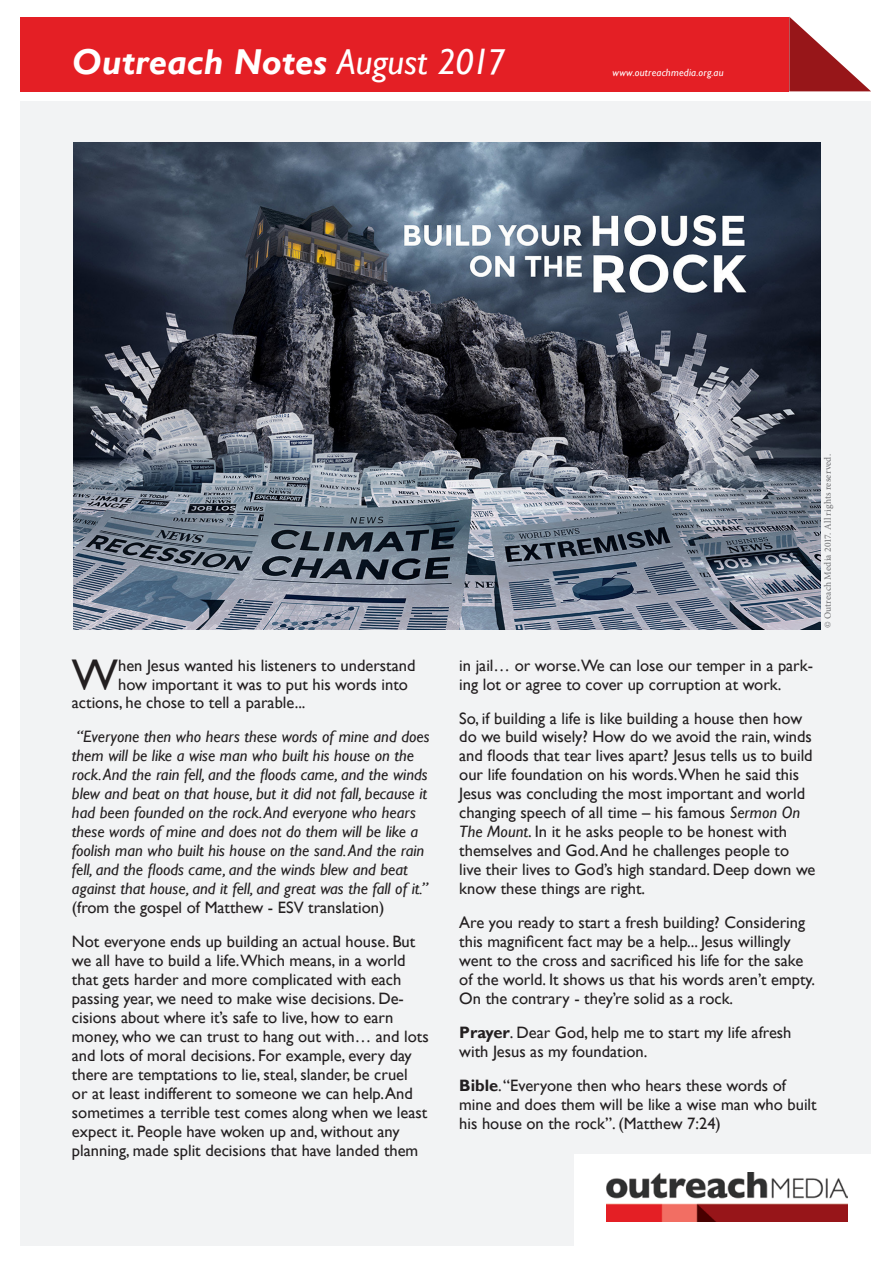
<style>
.page{position:relative;width:893px;height:1263px;background:#fff}
.page>*{position:absolute;margin:0;border:0;box-sizing:border-box;transform-origin:0 0}
.t1{font:44.25px "Gill Sans";color:#231f20}
.t2{font:italic 700 36px "Gill Sans";color:#fff}
.t3{font:16.5px/18.9px "Gill Sans";color:#231f20}
.t4{font:italic 16.5px/19px "Gill Sans";color:#231f20}
.t5{font:italic 10.5px "Gill Sans";letter-spacing:.025em;color:#fff}
.t6{font:9.6px "Minion Pro";letter-spacing:.02em;color:#6c6d70}
.s1{font-weight:400}
.s2{font-style:normal}
.s3{font-style:italic}
.s4{font-weight:700}
</style>
<div class="page">
<div style="left:20px;top:101px;width:851px;height:1145px;background:#f2f3f4"></div>
<div style="left:21px;top:17px;width:768px;height:74px;background:#e41f25"></div>
<svg style="left:789px;top:17px;width:82px;height:74px"></svg>
<div style="left:575px;top:1154px;width:318px;height:109px;background:#fff"></div>
<img style="left:606px;top:1172px;width:241px;height:49px">
<img style="left:73px;top:142px;width:747px;height:487px">
<p class="t2" style="left:72px;top:41px;width:435px">Outreach Notes <span class="s1">August 2017</span></p>
<p class="t5" style="left:612px;top:67px;width:113px">www.outreachmedia.org.au</p>
<p class="t6" style="left:821px;top:628px;width:176px;rotate:-90deg">© Outreach Media 2017. All rights reserved.</p>
<p class="t1" style="left:72px;top:649px;width:48px">W</p>
<p class="t3" style="left:118px;top:656px;width:299px">hen Jesus wanted his listeners to understand</p>
<p class="t3" style="left:118px;top:675px;width:291px">how important it was to put his words into</p>
<p class="t3" style="left:72px;top:694px;width:235px">actions, he chose to tell a parable...</p>
<p class="t4" style="left:72px;top:728px;width:359px">“Everyone then who hears these words of mine and does them will be like a wise man who built his house on the rock. And the rain fell, and the floods came, and the winds blew and beat on that house, but it did not fall, because it had been founded on the rock. And everyone who hears these words of mine and does not do them will be like a foolish man who built his house on the sand. And the rain fell, and the floods came, and the winds blew and beat against that house, and it fell, and great was the fall of it.” <span class="s2">(from the gospel of Matthew - ESV translation)</span></p>
<p class="t3" style="left:72px;top:932px;width:358px">Not everyone ends up building an actual house. But we all have to build a life.Which means, in a world that gets harder and more complicated with each passing year, we need to make wise decisions. De&shy;cisions about where it’s safe to live, how to earn money, who we can trust to hang out with… and lots and lots of moral decisions. For example, every day there are temptations to lie, steal, slander, be cruel<br>or at least indifferent to someone we can help. And sometimes a terrible test comes along when we least expect it. People have woken up and, without any planning, made split decisions that have landed them</p>
<p class="t3" style="left:459px;top:656px;width:355px">in jail… or worse.We can lose our temper in a park&shy;ing lot or agree to cover up corruption at work.</p>
<p class="t3" style="left:459px;top:709px;width:358px">So, if building a life is like building a house then how do we build wisely? How do we avoid the rain, winds and floods that tear lives apart? Jesus tells us to build our life foundation on his words.When he said this Jesus was concluding the most important and world changing speech of all time – his famous <span class="s3">Sermon On The Mount</span>. In it he asks people to be honest with themselves and God. And he challenges people to<br>live their lives to God’s high standard. Deep down we know these things are right.</p>
<p class="t3" style="left:459px;top:913px;width:357px">Are you ready to start a fresh building? Considering this magnificent fact may be a help... Jesus willingly went to the cross and sacrificed his life for the sake of the world. It shows us that his words aren’t empty.<br>On the contrary - they’re solid as a rock.</p>
<p class="t3" style="left:459px;top:1023px;width:334px"><span class="s4">Prayer</span>. Dear God, help me to start my life afresh with Jesus as my foundation.</p>
<p class="t3" style="left:459px;top:1076px;width:359px"><span class="s4">Bible</span>. “Everyone then who hears these words of mine and does them will be like a wise man who built his house on the rock”. (Matthew 7:24)</p>
</div>
